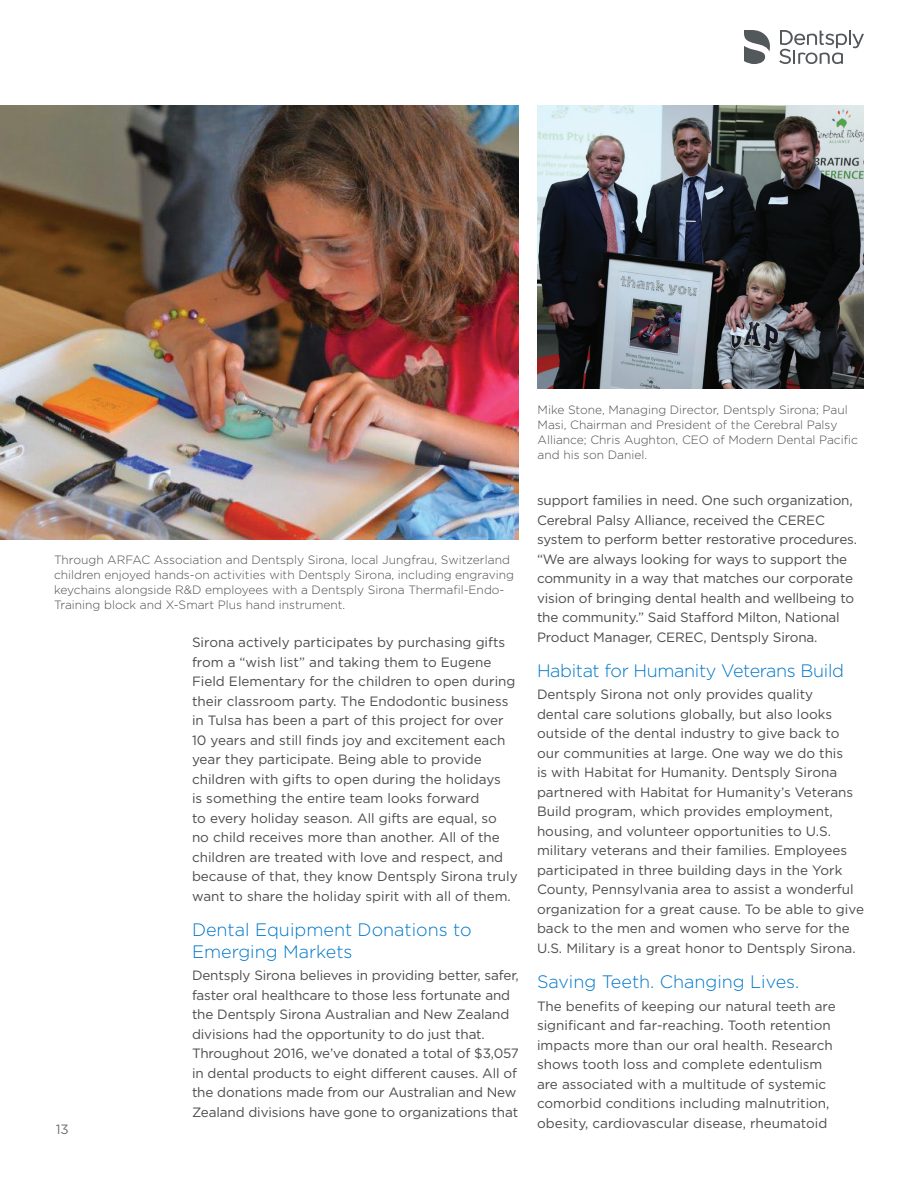
<style>
.page{position:relative;width:918px;height:1188px;background:#fff}
.page>*{position:absolute;margin:0;border:0;box-sizing:border-box;transform-origin:0 0}
.Subhead{font:300 18px/21.6px "Gotham";color:#0077c8}
.Subhead-2{font:300 18px "Gotham";letter-spacing:-.02em;color:#0077c8}
.Body_Copy{font:13.5px/19.5px "Gotham";color:#4b4c4d}
.t1{font:13.5px "Gotham";color:#6d7174}
.Photo_captions{font:300 12px/15px "Gotham";color:#4b4c4d}
</style>
<div class="page">
<svg style="left:779px;top:30px;width:85px;height:34px"></svg>
<svg style="left:744px;top:30px;width:26px;height:34px"></svg>
<img style="left:0;top:106px;width:519px;height:434px">
<img style="left:537px;top:106px;width:327px;height:283px">
<p class="Photo_captions" style="left:54px;top:552px;width:461px">Through ARFAC Association and Dentsply Sirona, local Jungfrau, Switzerland children enjoyed hands-on activities with Dentsply Sirona, including engraving keychains alongside R&amp;D employees with a Dentsply Sirona Thermafil-Endo-Training block and X-Smart Plus hand instrument.</p>
<p class="t1" style="left:56px;top:1122px;width:15px">13</p>
<p class="Body_Copy" style="left:192px;top:633px;width:327px">Sirona actively participates by purchasing gifts from a “wish list” and taking them to Eugene Field Elementary for the children to open during their classroom party. The Endodontic business in Tulsa has been a part of this project for over 10 years and still finds joy and excitement each year they participate. Being able to provide children with gifts to open during the holidays<br>is something the entire team looks forward<br>to every holiday season. All gifts are equal, so<br>no child receives more than another. All of the children are treated with love and respect, and because of that, they know Dentsply Sirona truly want to share the holiday spirit with all of them.</p>
<p class="Subhead" style="left:192px;top:919px;width:281px">Dental Equipment Donations to<br>Emerging Markets</p>
<p class="Body_Copy" style="left:192px;top:966px;width:329px">Dentsply Sirona believes in providing better, safer, faster oral healthcare to those less fortunate and the Dentsply Sirona Australian and New Zealand divisions had the opportunity to do just that.<br>Throughout 2016, we’ve donated a total of $3,057 in dental products to eight different causes. All of the donations made from our Australian and New Zealand divisions have gone to organizations that</p>
<p class="Photo_captions" style="left:538px;top:402px;width:322px">Mike Stone, Managing Director, Dentsply Sirona; Paul Masi, Chairman and President of the Cerebral Palsy Alliance; Chris Aughton, CEO of Modern Dental Pacific and his son Daniel.</p>
<p class="Body_Copy" style="left:537px;top:490px;width:322px">support families in need. One such organization, Cerebral Palsy Alliance, received the CEREC system to perform better restorative procedures. “We are always looking for ways to support the community in a way that matches our corporate vision of bringing dental health and wellbeing to the community.” Said Stafford Milton, National Product Manager, CEREC, Dentsply Sirona.</p>
<p class="Subhead-2" style="left:537px;top:661px;width:309px">Habitat for Humanity Veterans Build</p>
<p class="Body_Copy" style="left:537px;top:685px;width:328px">Dentsply Sirona not only provides quality<br>dental care solutions globally, but also looks outside of the dental industry to give back to our communities at large. One way we do this<br>is with Habitat for Humanity. Dentsply Sirona partnered with Habitat for Humanity’s Veterans Build program, which provides employment, housing, and volunteer opportunities to U.S. military veterans and their families. Employees participated in three building days in the York County, Pennsylvania area to assist a wonderful organization for a great cause. To be able to give back to the men and women who serve for the U.S. Military is a great honor to Dentsply Sirona.</p>
<p class="Subhead" style="left:537px;top:971px;width:264px">Saving Teeth. Changing Lives.</p>
<p class="Body_Copy" style="left:537px;top:996px;width:300px">The benefits of keeping our natural teeth are significant and far-reaching. Tooth retention impacts more than our oral health. Research shows tooth loss and complete edentulism are associated with a multitude of systemic comorbid conditions including malnutrition, obesity, cardiovascular disease, rheumatoid</p>
</div>
